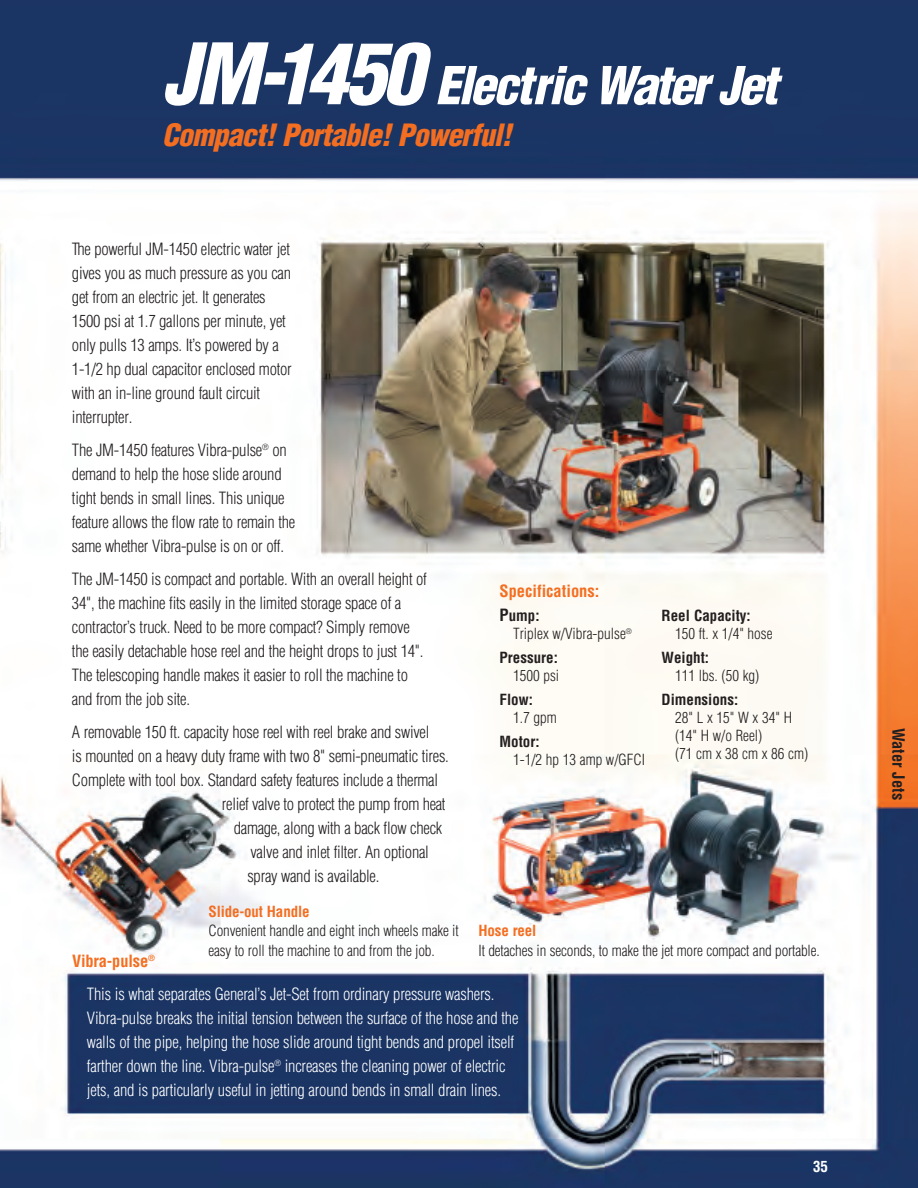
<style>
.page{position:relative;width:918px;height:1188px;background:#fff}
.page>*{position:absolute;margin:0;border:0;box-sizing:border-box;transform-origin:0 0}
.t1{font:italic 900 condensed 51px "Helvetica LT Std";letter-spacing:-.05em;color:#fff}
.t2{font:italic 900 condensed 30px "Helvetica LT Std";letter-spacing:-.025em;color:#f36e21}
.t3{font:300 condensed 16.5px/24px "Helvetica LT Std";letter-spacing:-.015em;color:#231f20}
.t4{font:300 condensed 16.5px/24px "Helvetica LT Std";letter-spacing:-.01em;color:#fff}
.t5{font:700 condensed 16.5px "Helvetica LT Std";color:#f36e21}
.t6{font:700 condensed 16.5px "Helvetica LT Std";color:#231f20}
.t7{font:300 condensed 15px/18px "Helvetica LT Std";letter-spacing:-.01em;color:#231f20}
.t8{font:700 condensed 15px "Helvetica LT Std";color:#231f20}
.t9{font:700 condensed 15px "Helvetica LT Std";letter-spacing:-.01em;color:#f36e21}
.t10{font:700 condensed 15px "Helvetica LT Std";color:#fff}
.s1{font-size:82.5px}
.s2{font-weight:700;font-size:16.5px}
.s3{font-weight:700}
.s4{font-weight:700;color:#f36e21}
</style>
<div class="page">
<img style="left:0;top:0;width:918px;height:1188px">
<h1 class="t1" style="left:162px;top:53px;width:617px"><span class="s1">JM-1450</span> Electric Water Jet</h1>
<h2 class="t2" style="left:162px;top:116px;width:351px">Compact! Portable! Powerful!</h2>
<p class="t3" style="left:72px;top:237px;width:221px">The powerful JM-1450 electric water jet gives you as much pressure as you can get from an electric jet. It generates 1500 psi at 1.7 gallons per minute, yet only pulls 13 amps. It’s powered by a 1-1/2 hp dual capacitor enclosed motor with an in-line ground fault circuit interrupter.</p>
<p class="t3" style="left:72px;top:438px;width:225px">The JM-1450 features Vibra-pulse<sup>®</sup> on demand to help the hose slide around tight bends in small lines. This unique feature allows the flow rate to remain the same whether Vibra-pulse is on or off.</p>
<p class="t3" style="left:72px;top:567px;width:356px">The JM-1450 is compact and portable. With an overall height of 34", the machine fits easily in the limited storage space of a contractor’s truck. Need to be more compact? Simply remove the easily detachable hose reel and the height drops to just 14".<br>The telescoping handle makes it easier to roll the machine to and from the job site.</p>
<p class="t3" style="left:72px;top:720px;width:359px">A removable 150 ft. capacity hose reel with reel brake and swivel</p>
<p class="t3" style="left:72px;top:744px;width:378px">is mounted on a heavy duty frame with two 8" semi-pneumatic tires.</p>
<p class="t3" style="left:72px;top:768px;width:368px">Complete with tool box. Standard safety features include a thermal</p>
<p class="t3" style="left:222px;top:792px;width:225px">relief valve to protect the pump from heat</p>
<p class="t3" style="left:234px;top:816px;width:210px">damage, along with a back flow check</p>
<p class="t3" style="left:250px;top:840px;width:180px">valve and inlet filter. An optional</p>
<p class="t3" style="left:247px;top:864px;width:133px">spray wand is available.</p>
<p class="t5" style="left:500px;top:581px;width:101px">Specifications:</p>
<p class="t7" style="left:513px;top:607px;width:120px;text-indent:-13px"><span class="s2">P</span><span class="s3">ump:<br></span>Triplex w/Vibra-pulse<sup>®</sup></p>
<p class="t8" style="left:500px;top:648px;width:60px">Pressure:</p>
<p class="t7" style="left:513px;top:667px;width:48px">1500 psi</p>
<p class="t8" style="left:500px;top:690px;width:35px">Flow:</p>
<p class="t7" style="left:513px;top:709px;width:45px">1.7 gpm</p>
<p class="t8" style="left:500px;top:732px;width:42px">Motor:</p>
<p class="t7" style="left:513px;top:751px;width:134px">1-1/2 hp 13 amp w/GFCI</p>
<p class="t8" style="left:662px;top:606px;width:91px">Reel Capacity:</p>
<p class="t7" style="left:675px;top:625px;width:99px">150 ft. x 1/4" hose</p>
<p class="t8" style="left:662px;top:648px;width:49px">Weight:</p>
<p class="t7" style="left:675px;top:667px;width:86px">111 lbs. (50 kg)</p>
<p class="t8" style="left:662px;top:690px;width:78px">Dimensions:</p>
<p class="t7" style="left:675px;top:709px;width:135px">28" L x 15" W x 34" H (14" H w/o Reel)<br>(71 cm x 38 cm x 86 cm)</p>
<p class="t9" style="left:208px;top:902px;width:103px">Slide-out Handle</p>
<p class="t7" style="left:208px;top:921px;width:252px;line-height:19.5px">Convenient handle and eight inch wheels make it easy to roll the machine to and from the job.</p>
<p class="t9" style="left:479px;top:921px;width:59px">Hose reel</p>
<p class="t7" style="left:479px;top:941px;width:343px">It detaches in seconds, to make the jet more compact and portable.</p>
<p class="t4" style="left:87px;top:944px;width:409px;line-height:33px;text-indent:-15px"><span class="s4">Vibra-pulse</span><sup>®<br></sup>This is what separates General’s Jet-Set from ordinary pressure washers.</p>
<p class="t4" style="left:87px;top:1006px;width:433px">Vibra-pulse breaks the initial tension between the surface of the hose and the walls of the pipe, helping the hose slide around tight bends and propel itself farther down the line. Vibra-pulse<sup>®</sup> increases the cleaning power of electric jets, and is particularly useful in jetting around bends in small drain lines.</p>
<p class="t10" style="left:813px;top:1157px;width:16px">35</p>
<p class="t6" style="left:909px;top:728px;width:74px;rotate:90deg">Water Jets</p>
</div>
